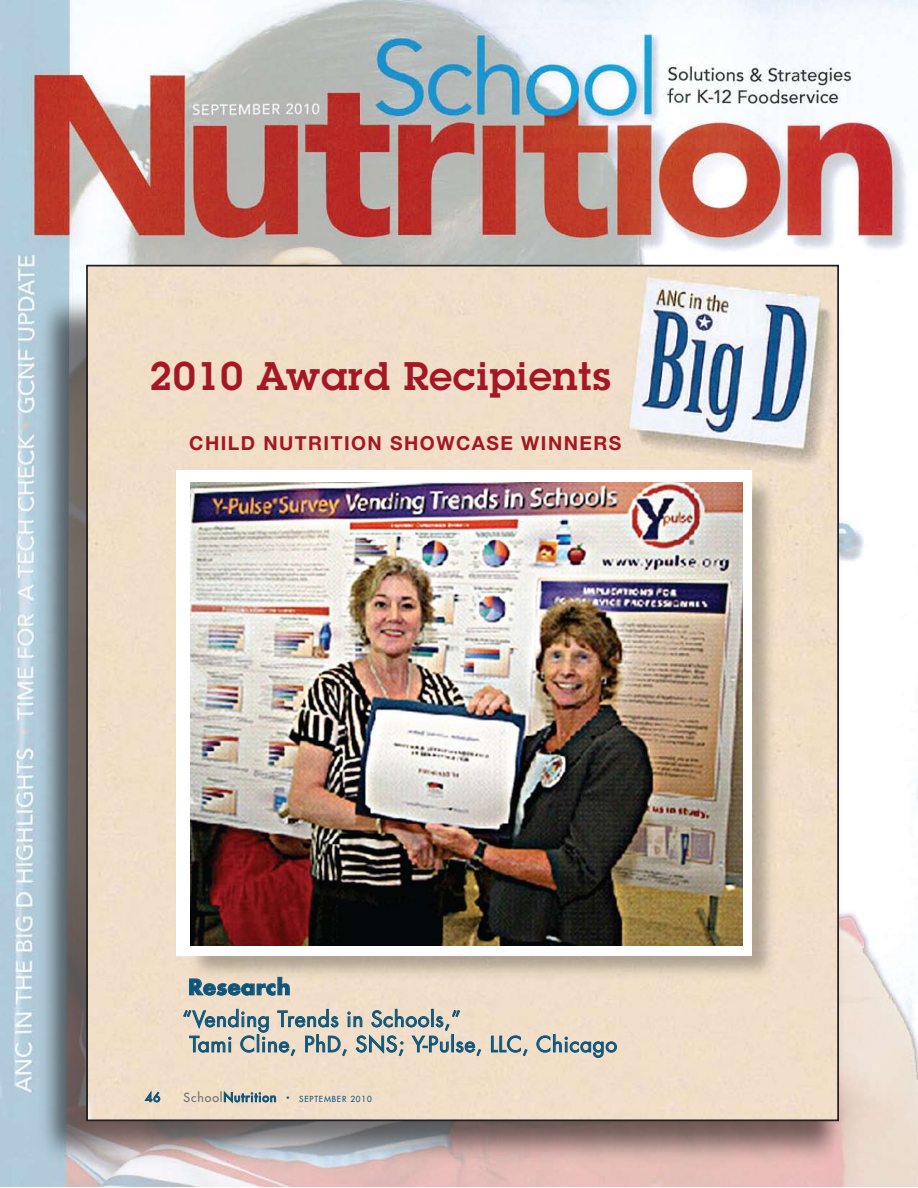
<style>
.page{position:relative;width:918px;height:1188px;background:#fff}
.page>*{position:absolute;margin:0;border:0;box-sizing:border-box;transform-origin:0 0}
.t1{font:600 39px "Lubalin Graph";letter-spacing:.025em;color:#a51724}
.t2{font:21px/25.2px "Futura";letter-spacing:.025em;color:#0f557b}
.t3{font:700 21px "Futura";letter-spacing:.025em;color:#0f557b}
.t4{font:700 19.35px "Helvetica Neue";letter-spacing:.075em;color:#a51724}
.t5{font:12.3px "Futura";color:#0f557b}
.t6{font:8.1px "Futura";letter-spacing:.1em;color:#0f557b}
.s1{font-size:12.3px;color:#6d6f71}
.s2{font-size:12.3px}
</style>
<div class="page">
<img style="left:0;top:0;width:918px;height:1187px">
<img style="left:33px;top:286px;width:816px;height:886px">
<img style="left:89px;top:268px;width:747px;height:850px">
<svg style="left:145px;top:1091px;width:15px;height:11px"></svg>
<svg style="left:224px;top:1092px;width:52px;height:11px"></svg>
<svg style="left:183px;top:1009px;width:298px;height:47px;background:#c6c5b9"></svg>
<svg style="left:491px;top:1035px;width:37px;height:21px"></svg>
<svg style="left:537px;top:1034px;width:80px;height:24px;background:#bec0b7"></svg>
<img style="left:184px;top:473px;width:597px;height:511px">
<div style="left:177px;top:470px;width:575px;height:485px;background:#fff"></div>
<img style="left:191px;top:482px;width:551px;height:463px">
<svg style="left:189px;top:977px;width:101px;height:19px;background:#b7bbb4"></svg>
<h1 class="t1" style="left:150px;top:351px;width:463px">2010 Award Recipients</h1>
<p class="t4" style="left:189px;top:432px;width:434px">CHILD NUTRITION SHOWCASE WINNERS</p>
<p class="t3" style="left:188px;top:972px;width:104px">Research</p>
<p class="t2" style="left:189px;top:1006px;width:429px;text-indent:-7px">“Vending Trends in Schools,”<br>Tami Cline, PhD, SNS; Y-Pulse, LLC, Chicago</p>
<p class="t5" style="left:145px;top:1089px;width:17px">46</p>
<p class="t6" style="left:184px;top:1094px;width:190px"><span class="s1">School</span><span class="s2">Nutrition</span> <sup>•</sup> SEPTEMBER 2010</p>
</div>
